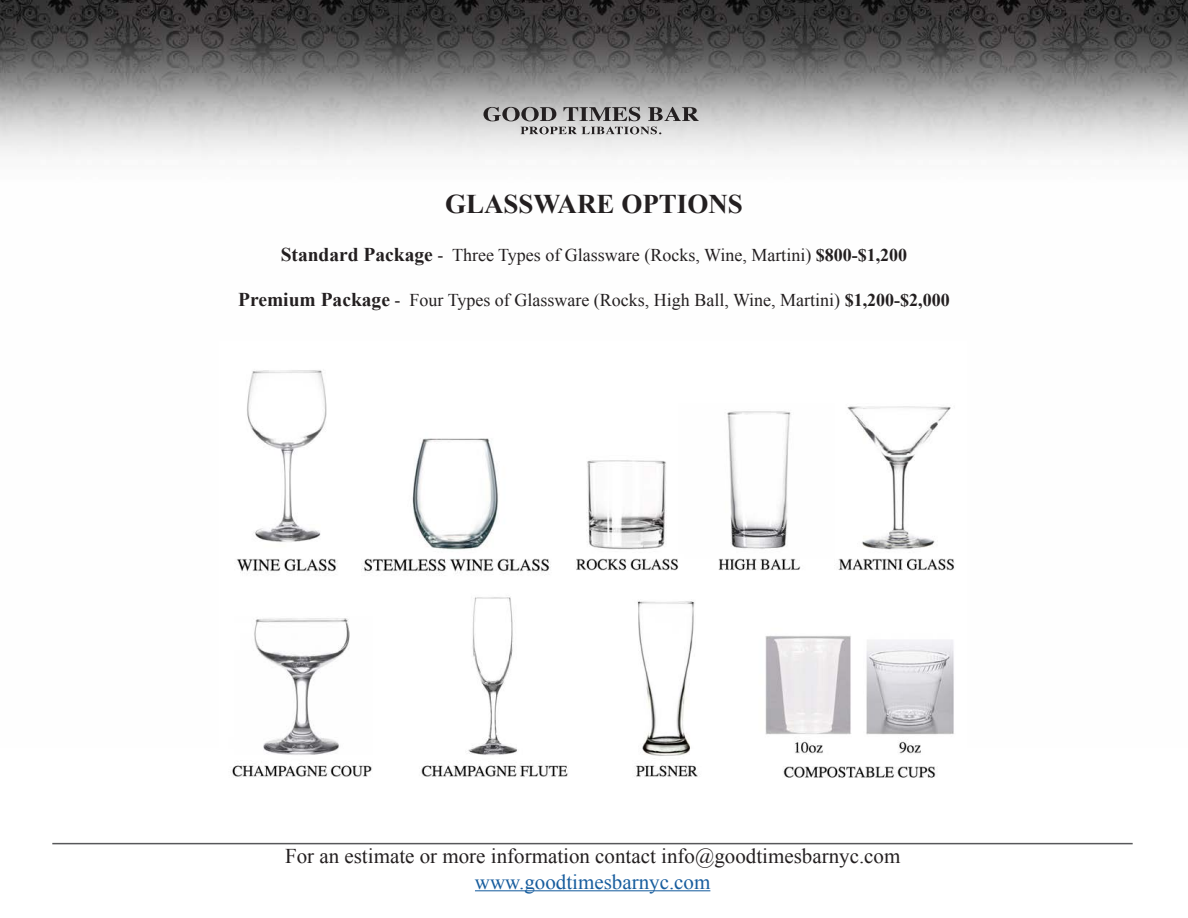
<style>
.page{position:relative;width:1188px;height:918px;background:#fff}
.page>*{position:absolute;margin:0;border:0;box-sizing:border-box;transform-origin:0 0}
.t1{font:700 27px "Times New Roman";color:#231f20}
.t2{font:21px/25.2px "Times New Roman";color:#231f20;text-align:center}
.t3{font:18px "Times New Roman";color:#231f20}
.s1{font-weight:700;font-size:19.5px}
.s2{font-weight:700}
.s3{color:#175d9e}
</style>
<div class="page">
<img style="left:0;top:0;width:1188px;height:156px">
<svg style="left:483px;top:107px;width:73px;height:14px"></svg>
<svg style="left:563px;top:107px;width:77px;height:14px"></svg>
<svg style="left:648px;top:107px;width:51px;height:14px"></svg>
<svg style="left:521px;top:127px;width:140px;height:7px"></svg>
<img style="left:232px;top:370px;width:723px;height:408px">
<hr style="left:475px;top:890px;width:235px;height:1px;background:#175d9e">
<hr style="left:52px;top:843px;width:1081px;height:1px;background:#57585a">
<p class="t1" style="left:445px;top:185px;width:299px">GLASSWARE OPTIONS</p>
<p class="t3" style="left:281px;top:243px;width:628px"><span class="s1">Standard Package</span> - Three Types of Glassware (Rocks, Wine, Martini) <span class="s2">$800-$1,200</span></p>
<p class="t3" style="left:238px;top:288px;width:713px"><span class="s1">Premium Package</span> - Four Types of Glassware (Rocks, High Ball, Wine, Martini) <span class="s2">$1,200-$2,000</span></p>
<p class="t2" style="left:285px;top:843px;width:617px">For an estimate or more information contact info@goodtimesbarnyc.com <span class="s3">www.goodtimesbarnyc.com</span></p>
</div>
